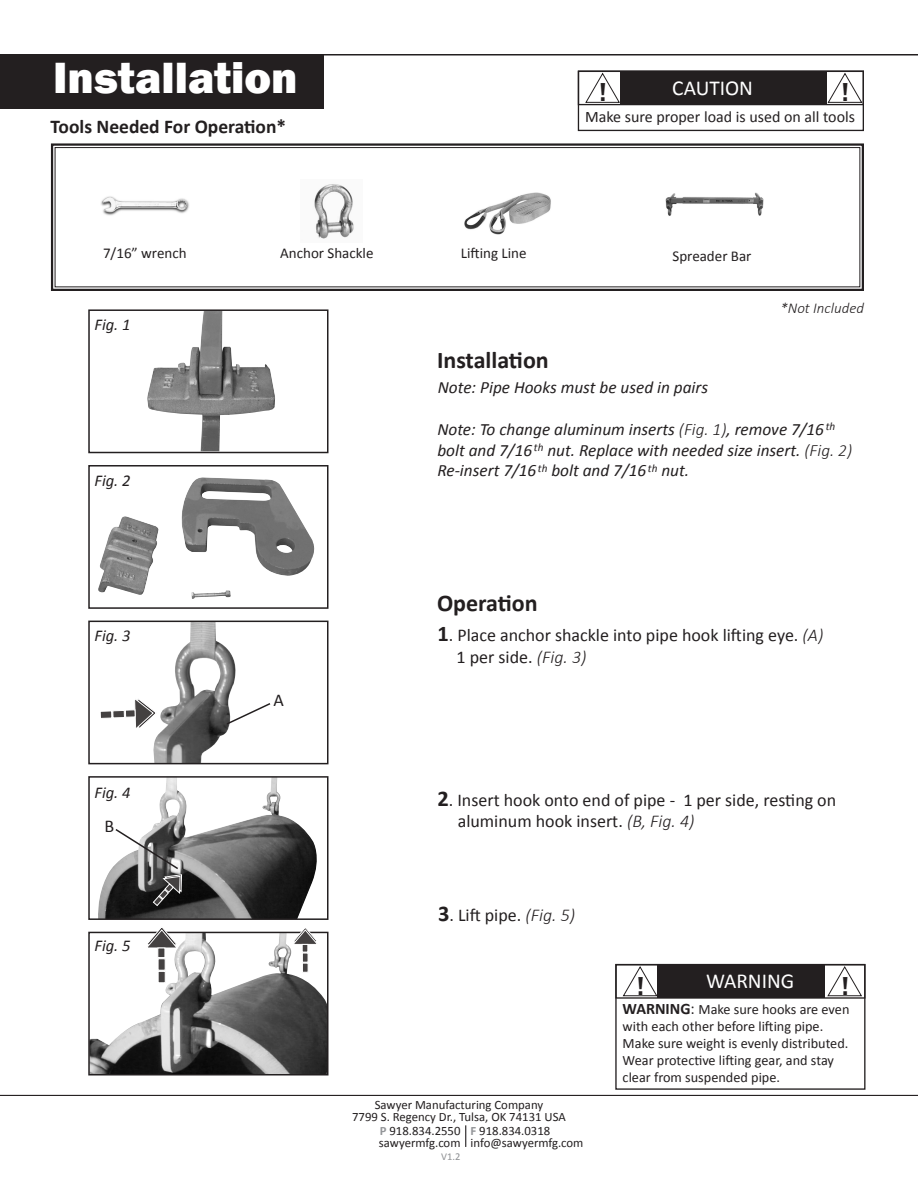
<style>
.page{position:relative;width:918px;height:1188px;background:#fff}
.page>*{position:absolute;margin:0;border:0;box-sizing:border-box;transform-origin:0 0}
.t1{font:800 45px "Franklin Gothic";color:#fff}
.t2{font:700 26.7px "Cambria";color:#231f20}
.t3{font:700 24px "Calibri";color:#231f20}
.t4{font:21.3px "Calibri";color:#fff}
.t5{font:700 19.5px "Calibri";color:#231f20}
.t6{font:18px/22.5px "Calibri";color:#231f20}
.t7{font:italic 17.25px/20.7px "Calibri";color:#231f20}
.t8{font:italic 16.5px "Calibri";color:#231f20}
.t9{font:16.05px "Calibri";color:#231f20}
.t10{font:15px "Calibri";color:#231f20}
.t11{font:italic 300 15px "Calibri";color:#231f20}
.t12{font:14.25px/17.1px "Calibri";color:#231f20}
.t13{font:12.75px "Calibri";color:#231f20}
.t14{font:10.5px "Calibri";color:#8f9194}
.s1{font-weight:300}
.s2{font-weight:700;font-size:22.5px}
.s3{font-weight:300;font-style:italic}
.s4{font-weight:700;color:#939598}
.s5{font-weight:700;font-size:16.05px}
.s6{font-size:16.05px}
</style>
<div class="page">
<hr style="left:0;top:1095px;width:918px;height:1px;background:#231f20">
<svg style="left:465px;top:1125px;width:1px;height:22px"></svg>
<div style="left:578px;top:70px;width:286px;height:61px;border:1px solid #231f20"></div>
<div style="left:620px;top:72px;width:207px;height:32px;background:#231f20"></div>
<svg style="left:585px;top:73px;width:35px;height:30px"></svg>
<svg style="left:827px;top:73px;width:35px;height:30px"></svg>
<div style="left:578px;top:71px;width:286px;height:34px;border:1px solid #231f20"></div>
<div style="left:615px;top:964px;width:250px;height:126px;border:1px solid #231f20"></div>
<div style="left:658px;top:965px;width:167px;height:33px;background:#231f20"></div>
<svg style="left:622px;top:966px;width:36px;height:31px"></svg>
<svg style="left:827px;top:966px;width:35px;height:31px"></svg>
<div style="left:615px;top:964px;width:250px;height:35px;border:1px solid #231f20"></div>
<div style="left:0;top:55px;width:324px;height:54px;background:#231f20"></div>
<svg style="left:50px;top:143px;width:814px;height:148px"></svg>
<div style="left:55px;top:147px;width:805px;height:140px;border:1px solid #231f20"></div>
<hr style="left:0;top:54px;width:918px;height:2px;background:#231f20">
<img style="left:147px;top:312px;width:128px;height:138px">
<div style="left:88px;top:309px;width:240px;height:144px;border:2px solid #231f20"></div>
<img style="left:98px;top:477px;width:217px;height:122px">
<div style="left:88px;top:465px;width:240px;height:144px;border:2px solid #231f20"></div>
<img style="left:153px;top:624px;width:83px;height:137px">
<div style="left:88px;top:621px;width:240px;height:143px;border:2px solid #231f20"></div>
<img style="left:98px;top:779px;width:219px;height:138px">
<div style="left:88px;top:776px;width:240px;height:144px;border:2px solid #231f20"></div>
<img style="left:91px;top:935px;width:234px;height:138px">
<div style="left:88px;top:932px;width:240px;height:144px;border:2px solid #231f20"></div>
<svg style="left:225px;top:702px;width:46px;height:24px"></svg>
<svg style="left:134px;top:697px;width:23px;height:33px"></svg>
<div style="left:100px;top:711px;width:12px;height:7px;background:#444141"></div>
<div style="left:100px;top:710px;width:12px;height:9px;border:1px solid #fff"></div>
<div style="left:113px;top:710px;width:11px;height:8px;background:#444141"></div>
<div style="left:112px;top:710px;width:13px;height:8px;border:1px solid #fff"></div>
<div style="left:125px;top:710px;width:10px;height:7px;background:#444141"></div>
<div style="left:125px;top:709px;width:11px;height:9px;border:1px solid #fff"></div>
<svg style="left:145px;top:928px;width:33px;height:21px"></svg>
<div style="left:158px;top:971px;width:8px;height:12px;background:#444141;border:1px solid #fff"></div>
<div style="left:158px;top:958px;width:8px;height:13px;background:#444141;border:1px solid #fff"></div>
<div style="left:158px;top:948px;width:7px;height:10px;background:#444141"></div>
<div style="left:157px;top:948px;width:8px;height:10px;border:1px solid #fff"></div>
<svg style="left:292px;top:928px;width:27px;height:17px"></svg>
<svg style="left:302px;top:963px;width:6px;height:10px"></svg>
<svg style="left:302px;top:953px;width:6px;height:10px"></svg>
<div style="left:302px;top:944px;width:6px;height:8px;background:#444141"></div>
<div style="left:302px;top:944px;width:6px;height:8px;border:1px solid #fff"></div>
<svg style="left:114px;top:828px;width:68px;height:78px"></svg>
<p class="t1" style="left:53px;top:49px;width:246px">Installation</p>
<p class="t5" style="left:51px;top:114px;width:237px">Tools Needed For Operation*</p>
<p class="t4" style="left:672px;top:74px;width:82px">CAUTION</p>
<p class="t2" style="left:599px;top:73px;width:10px">!</p>
<p class="t2" style="left:841px;top:73px;width:10px">!</p>
<p class="t9" style="left:585px;top:106px;width:271px">Make sure proper load is used on all tools</p>
<p class="t10" style="left:103px;top:243px;width:85px">7/16” wrench</p>
<p class="t10" style="left:280px;top:243px;width:95px">Anchor Shackle</p>
<p class="t10" style="left:461px;top:243px;width:67px">Lifting Line</p>
<p class="t10" style="left:673px;top:247px;width:81px">Spreader Bar</p>
<p class="t8" style="left:94px;top:313px;width:38px">Fig. 1</p>
<p class="t3" style="left:437px;top:345px;width:113px">Installation</p>
<p class="t7" style="left:438px;top:376px;width:272px">Note: Pipe Hooks must be used in pairs</p>
<p class="t11" style="left:780px;top:299px;width:85px">*Not Included</p>
<p class="t8" style="left:94px;top:470px;width:38px">Fig. 2</p>
<p class="t8" style="left:94px;top:625px;width:38px">Fig. 3</p>
<p class="t8" style="left:94px;top:781px;width:38px">Fig. 4</p>
<p class="t6" style="left:105px;top:815px;width:11px">B</p>
<p class="t8" style="left:94px;top:934px;width:38px">Fig. 5</p>
<p class="t6" style="left:273px;top:689px;width:12px">A</p>
<p class="t7" style="left:437px;top:418px;width:416px">Note: To change aluminum inserts <span class="s1">(Fig. 1)</span>, remove 7/16<sup>th </sup>bolt and 7/16<sup>th</sup> nut. Replace with needed size insert. <span class="s1">(Fig. 2)<br></span>Re-insert 7/16<sup>th</sup> bolt and 7/16<sup>th</sup> nut.</p>
<p class="t3" style="left:437px;top:588px;width:102px">Operation</p>
<p class="t6" style="left:457px;top:624px;width:368px;text-indent:-19px"><span class="s2">1</span>. Place anchor shackle into pipe hook lifting eye. <span class="s3">(A)<br></span>1 per side. <span class="s3">(Fig. 3)</span></p>
<p class="t6" style="left:458px;top:789px;width:380px;line-height:21px;text-indent:-20px"><span class="s2">2</span>. Insert hook onto end of pipe - 1 per side, resting on aluminum hook insert. <span class="s3">(B, Fig. 4)</span></p>
<p class="t6" style="left:438px;top:903px;width:139px"><span class="s2">3</span>. Lift pipe. <span class="s3">(Fig. 5)</span></p>
<p class="t13" style="left:375px;top:1097px;width:170px">Sawyer Manufacturing Company</p>
<p class="t13" style="left:352px;top:1109px;width:215px">7799 S. Regency Dr., Tulsa, OK 74131 USA</p>
<p class="t13" style="left:471px;top:1123px;width:81px"><span class="s4">F</span> 918.834.0318</p>
<p class="t13" style="left:471px;top:1135px;width:114px">info@sawyermfg.com</p>
<p class="t13" style="left:380px;top:1123px;width:82px"><span class="s4">P</span> 918.834.2550</p>
<p class="t13" style="left:379px;top:1135px;width:83px">sawyermfg.com</p>
<p class="t14" style="left:441px;top:1150px;width:21px">V1.2</p>
<p class="t2" style="left:636px;top:967px;width:10px">!</p>
<p class="t4" style="left:706px;top:967px;width:90px">WARNING</p>
<p class="t2" style="left:841px;top:967px;width:10px">!</p>
<p class="t12" style="left:623px;top:1000px;width:228px"><span class="s5">WARNING</span><span class="s6">:</span> Make sure hooks are even with each other before lifting pipe.<br>Make sure weight is evenly distributed.<br>Wear protective lifting gear, and stay clear from suspended pipe.</p>
</div>
